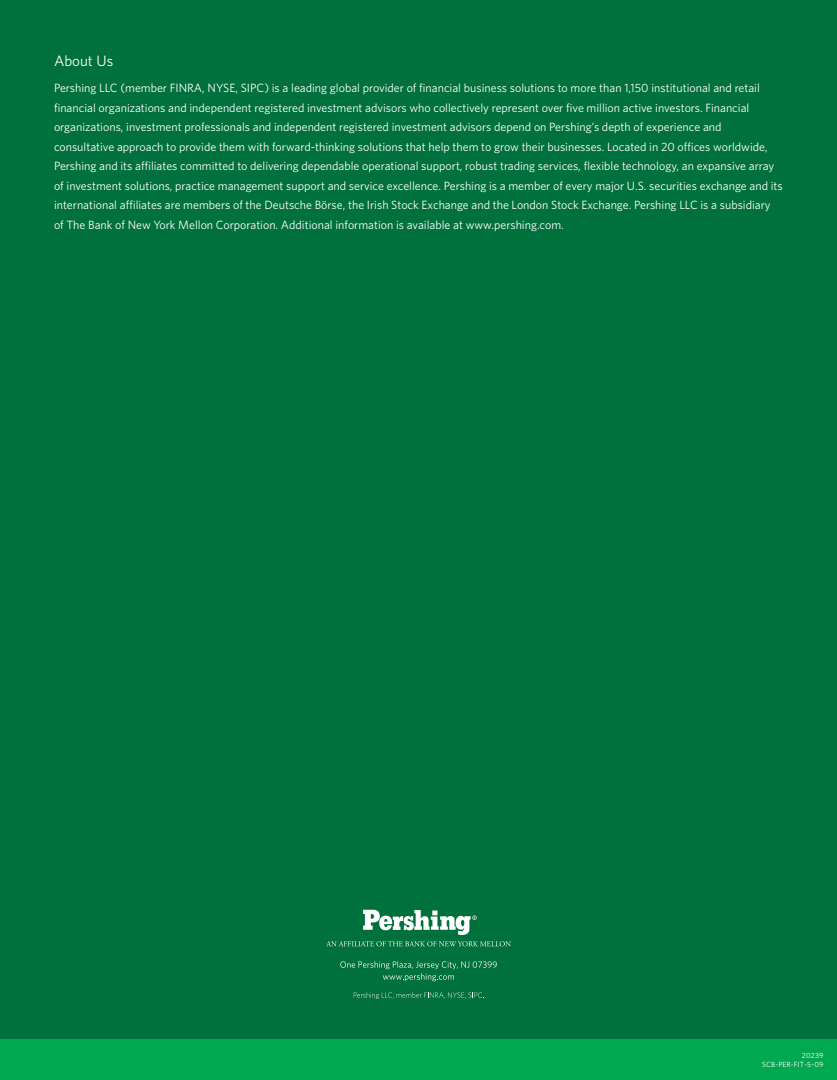
<style>
.page{position:relative;width:837px;height:1080px;background:#fff}
.page>*{position:absolute;margin:0;border:0;box-sizing:border-box;transform-origin:0 0}
.t1{font:15px "Whitney";color:#fff}
.t2{font:12px/19.5px "Whitney";color:#fff}
.t3{font:7.5px/9px "Whitney";letter-spacing:.025em;color:#fff;text-align:right}
</style>
<div class="page">
<div style="left:0;top:0;width:837px;height:1040px;background:#00703c"></div>
<div style="left:0;top:1039px;width:837px;height:41px;background:#00a94f"></div>
<svg style="left:354px;top:992px;width:130px;height:7px"></svg>
<svg style="left:340px;top:961px;width:157px;height:20px"></svg>
<svg style="left:326px;top:941px;width:185px;height:5px"></svg>
<svg style="left:363px;top:910px;width:114px;height:25px"></svg>
<p class="t1" style="left:54px;top:51px;width:61px">About Us</p>
<p class="t2" style="left:54px;top:78px;width:730px">Pershing LLC (member FINRA, NYSE, SIPC) is a leading global provider of financial business solutions to more than 1,150 institutional and retail financial organizations and independent registered investment advisors who collectively represent over five million active investors. Financial organizations, investment professionals and independent registered investment advisors depend on Pershing’s depth of experience and consultative approach to provide them with forward-thinking solutions that help them to grow their businesses. Located in 20 offices worldwide, Pershing and its affiliates committed to delivering dependable operational support, robust trading services, flexible technology, an expansive array of investment solutions, practice management support and service excellence. Pershing is a member of every major U.S. securities exchange and its international affiliates are members of the Deutsche Börse, the Irish Stock Exchange and the London Stock Exchange. Pershing LLC is a subsidiary of The Bank of New York Mellon Corporation. Additional information is available at www.pershing.com.</p>
<p class="t3" style="left:762px;top:1051px;width:63px">20239<br>SCB-PER-FIT-5-09</p>
</div>
